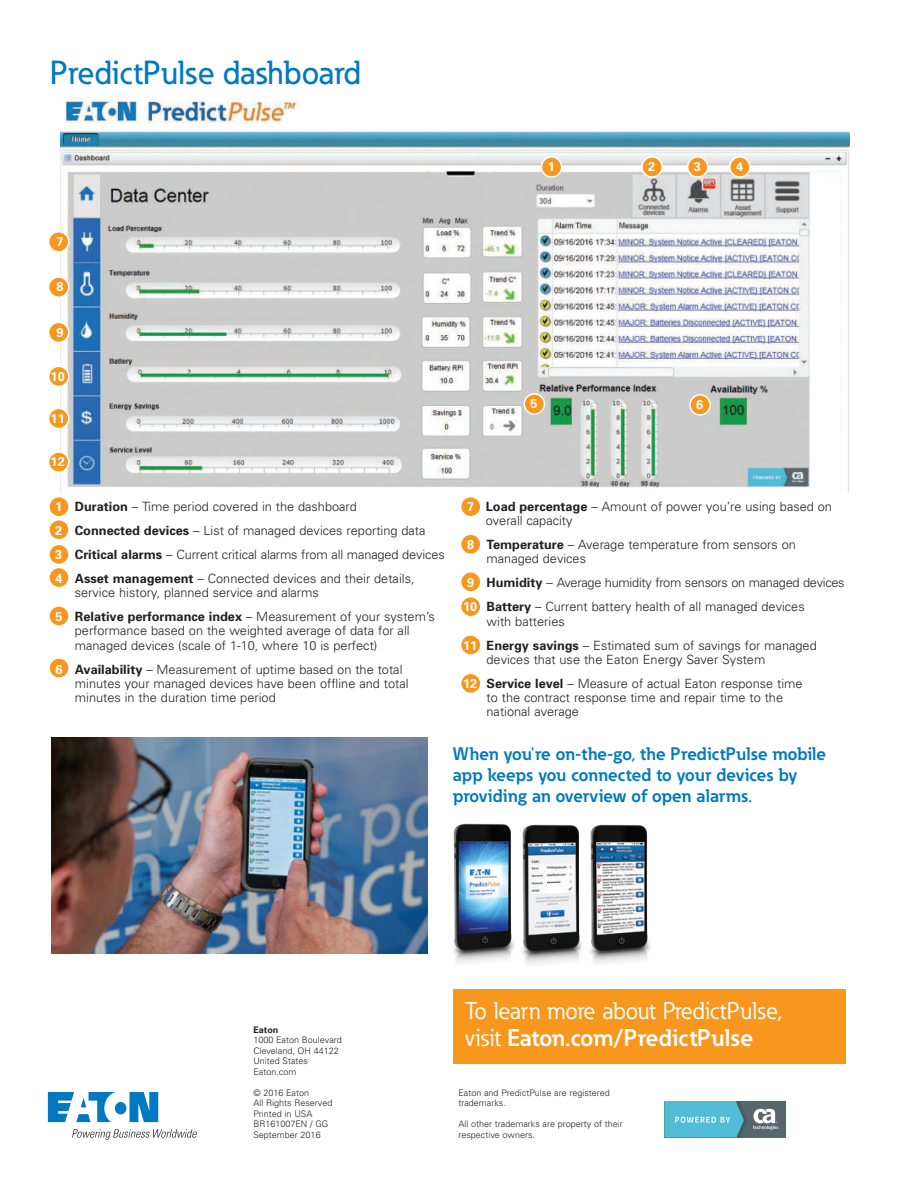
<style>
.page{position:relative;width:918px;height:1188px;background:#fff}
.page>*{position:absolute;margin:0;border:0;box-sizing:border-box;transform-origin:0 0}
.t1{font:500 33px "Eaton";color:#0079c2}
.t2{font:24px/27px "Eaton";letter-spacing:-.01em;color:#fff}
.t3{font:700 18px/21px "Eaton";color:#0079c2}
.t4{font:300 12.75px/24px "Univers";color:#231f20}
.t5{font:300 12.75px/24px "Univers";letter-spacing:-.02em;color:#231f20}
.t6{font:700 12.75px "Univers";color:#fff}
.t7{font:300 9px/10.5px "Univers";color:#231f20}
.s1{font-weight:700;color:#fff}
.s2{font-weight:700}
</style>
<div class="page">
<img style="left:590px;top:824px;width:61px;height:140px">
<img style="left:522px;top:824px;width:61px;height:140px">
<img style="left:453px;top:823px;width:62px;height:140px">
<div style="left:664px;top:1101px;width:122px;height:37px;background:#57676e"></div>
<img style="left:744px;top:1114px;width:2px;height:12px">
<svg style="left:753px;top:1109px;width:25px;height:21px"></svg>
<svg style="left:664px;top:1101px;width:80px;height:37px;background:#58b8cf"></svg>
<div style="left:453px;top:989px;width:393px;height:75px;background:#f7971d"></div>
<img style="left:60px;top:97px;width:789px;height:396px">
<div style="left:461px;top:597px;width:19px;height:19px;background:#f7971d;border-radius:50%"></div>
<div style="left:461px;top:636px;width:19px;height:18px;background:#f7971d;border-radius:50%"></div>
<div style="left:461px;top:674px;width:19px;height:19px;background:#f7971d;border-radius:50%"></div>
<div style="left:461px;top:573px;width:19px;height:18px;background:#f7971d;border-radius:50%"></div>
<div style="left:461px;top:535px;width:19px;height:19px;background:#f7971d;border-radius:50%"></div>
<div style="left:461px;top:497px;width:19px;height:19px;background:#f7971d;border-radius:50%"></div>
<div style="left:50px;top:497px;width:18px;height:19px;background:#f7971d;border-radius:50%"></div>
<div style="left:50px;top:545px;width:18px;height:19px;background:#f7971d;border-radius:50%"></div>
<div style="left:50px;top:520px;width:18px;height:19px;background:#f7971d;border-radius:50%"></div>
<div style="left:50px;top:568px;width:18px;height:19px;background:#f7971d;border-radius:50%"></div>
<div style="left:50px;top:607px;width:18px;height:18px;background:#f7971d;border-radius:50%"></div>
<div style="left:50px;top:659px;width:18px;height:18px;background:#f7971d;border-radius:50%"></div>
<div style="left:542px;top:157px;width:20px;height:20px;background:#f7971d;border-radius:50%"></div>
<div style="left:541px;top:156px;width:21px;height:22px;border:2px solid #fff;border-radius:50%"></div>
<div style="left:49px;top:232px;width:20px;height:20px;background:#f7971d;border-radius:50%"></div>
<div style="left:48px;top:231px;width:22px;height:22px;border:2px solid #fff;border-radius:50%"></div>
<div style="left:49px;top:277px;width:20px;height:20px;background:#f7971d;border-radius:50%"></div>
<div style="left:48px;top:276px;width:22px;height:22px;border:2px solid #fff;border-radius:50%"></div>
<div style="left:49px;top:322px;width:20px;height:20px;background:#f7971d;border-radius:50%"></div>
<div style="left:48px;top:322px;width:22px;height:21px;border:2px solid #fff;border-radius:50%"></div>
<div style="left:49px;top:366px;width:20px;height:20px;background:#f7971d;border-radius:50%"></div>
<div style="left:48px;top:366px;width:22px;height:21px;border:2px solid #fff;border-radius:50%"></div>
<div style="left:49px;top:408px;width:20px;height:21px;background:#f7971d;border-radius:50%"></div>
<div style="left:48px;top:408px;width:22px;height:21px;border:2px solid #fff;border-radius:50%"></div>
<div style="left:49px;top:452px;width:20px;height:20px;background:#f7971d;border-radius:50%"></div>
<div style="left:48px;top:451px;width:22px;height:22px;border:2px solid #fff;border-radius:50%"></div>
<div style="left:642px;top:157px;width:20px;height:20px;background:#f7971d;border-radius:50%"></div>
<div style="left:641px;top:156px;width:22px;height:22px;border:2px solid #fff;border-radius:50%"></div>
<div style="left:688px;top:157px;width:20px;height:20px;background:#f7971d;border-radius:50%"></div>
<div style="left:687px;top:156px;width:22px;height:22px;border:2px solid #fff;border-radius:50%"></div>
<div style="left:730px;top:157px;width:20px;height:20px;background:#f7971d;border-radius:50%"></div>
<div style="left:729px;top:156px;width:22px;height:22px;border:2px solid #fff;border-radius:50%"></div>
<div style="left:524px;top:394px;width:20px;height:20px;background:#f7971d;border-radius:50%"></div>
<div style="left:524px;top:393px;width:21px;height:22px;border:2px solid #fff;border-radius:50%"></div>
<div style="left:690px;top:395px;width:20px;height:20px;background:#f7971d;border-radius:50%"></div>
<div style="left:689px;top:394px;width:22px;height:22px;border:2px solid #fff;border-radius:50%"></div>
<img style="left:52px;top:737px;width:375px;height:216px">
<svg style="left:48px;top:1092px;width:110px;height:30px"></svg>
<svg style="left:72px;top:1129px;width:125px;height:11px"></svg>
<p class="t1" style="left:50px;top:52px;width:313px">PredictPulse dashboard</p>
<p class="t6" style="left:548px;top:159px;width:9px">1</p>
<p class="t6" style="left:648px;top:159px;width:9px">2</p>
<p class="t6" style="left:694px;top:159px;width:9px">3</p>
<p class="t6" style="left:736px;top:159px;width:9px">4</p>
<p class="t6" style="left:56px;top:234px;width:9px">7</p>
<p class="t6" style="left:56px;top:279px;width:9px">8</p>
<p class="t6" style="left:56px;top:324px;width:9px">9</p>
<p class="t6" style="left:51px;top:368px;width:16px">10</p>
<p class="t6" style="left:51px;top:411px;width:16px">11</p>
<p class="t6" style="left:51px;top:454px;width:16px">12</p>
<p class="t6" style="left:531px;top:396px;width:9px">5</p>
<p class="t6" style="left:696px;top:397px;width:9px">6</p>
<p class="t4" style="left:55px;top:494px;width:391px"><span class="s1">1</span> <span class="s2">Duration</span> – Time period covered in the dashboard<br><span class="s1">2</span> <span class="s2">Connected devices</span> – List of managed devices reporting data<br><span class="s1">3</span> <span class="s2">Critical alarms</span> – Current critical alarms from all managed devices <span class="s1">4</span> <span class="s2">Asset management</span> – Connected devices and their details,</p>
<p class="t4" style="left:55px;top:581px;width:381px;text-indent:19px">service history, planned service and alarms<br><span class="s1">5</span> <span class="s2">Relative performance index</span> – Measurement of your system’s</p>
<p class="t4" style="left:75px;top:624px;width:336px;line-height:14.2px">performance based on the weighted average of data for all managed devices (scale of 1-10, where 10 is perfect)</p>
<p class="t4" style="left:75px;top:662px;width:335px;line-height:14.2px;text-indent:-20px"><span class="s1">6</span> <span class="s2">Availability</span> – Measurement of uptime based on the total minutes your managed devices have been offline and total minutes in the duration time period</p>
<p class="t4" style="left:486px;top:499px;width:348px;line-height:14.2px;text-indent:-19px"><span class="s1">7</span> <span class="s2">Load percentage</span> – Amount of power you’re using based on overall capacity</p>
<p class="t4" style="left:487px;top:538px;width:311px;line-height:14.2px;text-indent:-19px"><span class="s1">8</span> <span class="s2">Temperature</span> – Average temperature from sensors on managed devices</p>
<p class="t5" style="left:463px;top:571px;width:383px;text-indent:4px"><span class="s1">9</span> <span class="s2">Humidity</span> – Average humidity from sensors on managed devices<br><span class="s1">10</span> <span class="s2">Battery</span> – Current battery health of all managed devices</p>
<p class="t4" style="left:463px;top:609px;width:355px;text-indent:23px">with batteries<br><span class="s1">11</span> <span class="s2">Energy savings</span> – Estimated sum of savings for managed</p>
<p class="t4" style="left:463px;top:647px;width:341px;text-indent:23px">devices that use the Eaton Energy Saver System<br><span class="s1">12</span> <span class="s2">Service level</span> – Measure of actual Eaton response time</p>
<p class="t4" style="left:487px;top:690px;width:298px;line-height:14.2px">to the contract response time and repair time to the national average</p>
<p class="t3" style="left:453px;top:743px;width:375px">When you're on-the-go, the PredictPulse mobile app keeps you connected to your devices by providing an overview of open alarms.</p>
<p class="t7" style="left:253px;top:1024px;width:90px"><span class="s2">Eaton<br></span>1000 Eaton Boulevard<br>Cleveland, OH 44122<br>United States<br>Eaton.com</p>
<p class="t7" style="left:253px;top:1087px;width:81px">© 2016 Eaton<br>All Rights Reserved<br>Printed in USA<br>BR161007EN / GG<br>September 2016</p>
<p class="t2" style="left:465px;top:998px;width:319px">To learn more about PredictPulse, visit <span class="s2">Eaton.com/PredictPulse</span></p>
<p class="t7" style="left:458px;top:1087px;width:153px">Eaton and PredictPulse are registered trademarks.</p>
<p class="t7" style="left:458px;top:1119px;width:166px">All other trademarks are property of their respective owners.</p>
</div>
